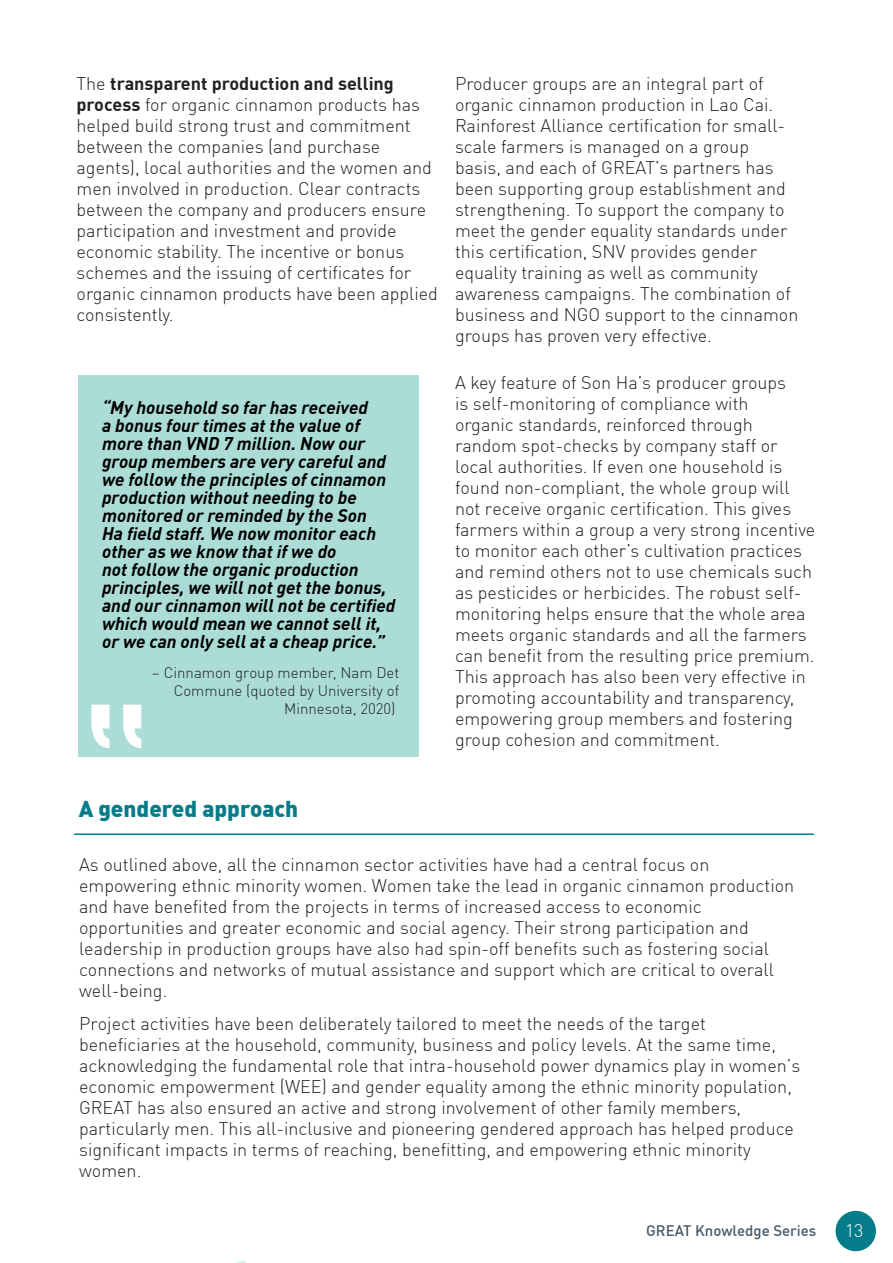
<style>
.page{position:relative;width:893px;height:1263px;background:#fff}
.page>*{position:absolute;margin:0;border:0;box-sizing:border-box;transform-origin:0 0}
.t1{font:900 22.5px "GMVDIN Pro";color:#047c89}
.t2{font:300 18px/21px "GMVDIN Pro";color:#202124}
.t3{font:italic 700 18px/18px "GMVDIN Pro";color:#000}
.t4{font:300 18px/21px "GMVDIN Pro";color:#231f20}
.t5{font:300 18px "GMVDIN Pro";color:#fff}
.t6{font:300 15px/18px "GMVDIN Pro";color:#202124;text-align:right}
.t7{font:500 15px "GMVDIN Pro";color:#4a5966}
.s1{font-weight:700}
.s2{color:#231f20}
</style>
<div class="page">
<svg style="left:235px;top:1260px;width:10px;height:3px"></svg>
<div style="left:79px;top:375px;width:340px;height:382px;background:#abdcd6"></div>
<svg style="left:123px;top:705px;width:18px;height:43px"></svg>
<svg style="left:91px;top:705px;width:18px;height:43px"></svg>
<hr style="left:74px;top:833px;width:740px;height:2px;background:#047c89">
<div style="left:836px;top:1211px;width:40px;height:40px;background:#047c89;border-radius:50%"></div>
<p class="t2" style="left:77px;top:75px;width:363px">The <span class="s1">transparent production and selling process</span> for organic cinnamon products has helped build strong trust and commitment between the companies (and purchase agents), local authorities and the women and men involved in production. Clear contracts between the company and producers ensure participation and investment and provide economic stability. The incentive or bonus schemes and the issuing of certificates for organic cinnamon products have been applied consistently.</p>
<p class="t3" style="left:102px;top:400px;width:295px">“My household so far has received<br>a bonus four times at the value of more than VND 7 million. Now our group members are very careful and we follow the principles of cinnamon production without needing to be monitored or reminded by the Son<br>Ha field staff. We now monitor each other as we know that if we do<br>not follow the organic production principles, we will not get the bonus, and our cinnamon will not be certified which would mean we cannot sell it, or we can only sell at a cheap price.”</p>
<p class="t6" style="left:152px;top:665px;width:249px">– Cinnamon group member, Nam Det<br>Commune (quoted by University of<br>Minnesota, 2020)</p>
<p class="t2" style="left:455px;top:75px;width:345px">Producer groups are an integral part of organic cinnamon production in Lao Cai.<br>Rainforest Alliance certification for small&shy;scale farmers is managed on a group basis, and each of GREAT’s partners has been supporting group establishment and strengthening. To support the company to meet the gender equality standards under this certification, SNV provides gender equality training as well as community awareness campaigns. The combination of business and NGO support to the cinnamon groups has proven very effective.</p>
<p class="t2" style="left:455px;top:373px;width:362px">A key feature of Son Ha’s producer groups<br>is self-monitoring of compliance with<br>organic standards, <span class="s2">reinforced through random spot-checks by company staff or local authorities</span>. <span class="s2">If even one household is found non-compliant, the whole group will not receive organic certification.</span> This gives farmers within a group a very strong incentive to monitor each other’s cultivation practices</p>
<p class="t4" style="left:455px;top:562px;width:359px">and remind others not to use chemicals such as pesticides or herbicides. The robust self&shy;monitoring helps ensure that the whole area</p>
<p class="t2" style="left:455px;top:625px;width:361px">meets organic standards and all the farmers can benefit from the resulting price premium.<br>This approach has also been very effective in promoting accountability and transparency, empowering group members and fostering group cohesion and commitment.</p>
<p class="t1" style="left:79px;top:798px;width:221px">A gendered approach</p>
<p class="t2" style="left:79px;top:855px;width:717px">As outlined above, all the cinnamon sector activities have had a central focus on empowering ethnic minority women. Women take the lead in organic cinnamon production and have benefited from the projects in terms of increased access to economic opportunities and greater economic and social agency. Their strong participation and leadership in production groups have also had spin-off benefits such as fostering social connections and networks of mutual assistance and support which are critical to overall well-being.</p>
<p class="t2" style="left:79px;top:1011px;width:723px">Project activities have been deliberately tailored to meet the needs of the target beneficiaries at the household, community, business and policy levels. At the same time, acknowledging the fundamental role that intra-household power dynamics play in women’s economic empowerment (WEE) and gender equality among the ethnic minority population, GREAT has also ensured an active and strong involvement of other family members, particularly men. This all-inclusive and pioneering gendered approach has helped produce significant impacts in terms of reaching, benefitting, and empowering ethnic minority women.</p>
<p class="t7" style="left:646px;top:1225px;width:172px">GREAT Knowledge Series</p>
<p class="t5" style="left:845px;top:1222px;width:20px">13</p>
</div>
